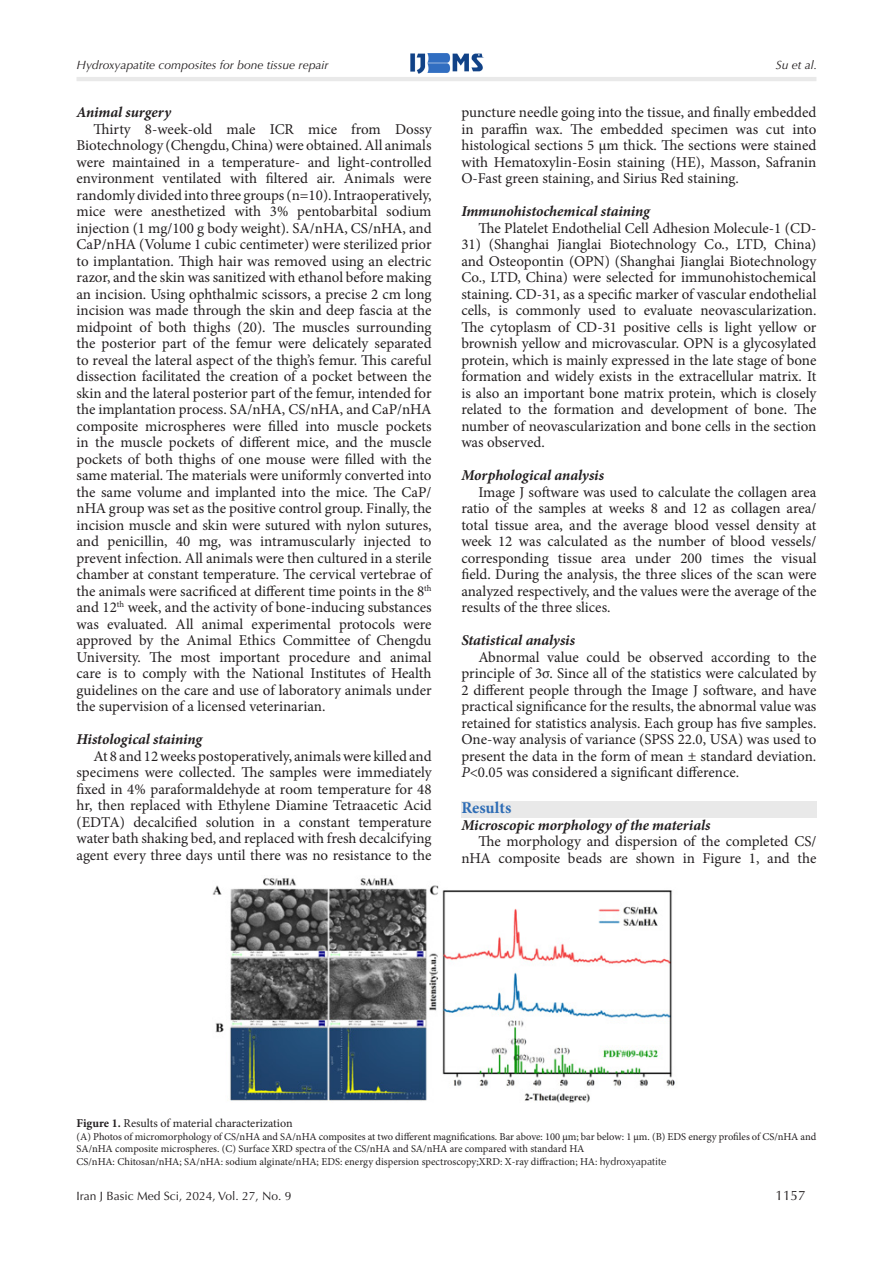
<style>
.page{position:relative;width:893px;height:1263px;background:#fff}
.page>*{position:absolute;margin:0;border:0;box-sizing:border-box;transform-origin:0 0}
.t1{font:700 16.5px "Minion Pro";color:#2d6cb5}
.t2{font:15px/16.5px "Minion Pro";color:#231f20;text-align:justify}
.t3{font:italic 700 15px "Minion Pro";letter-spacing:-.005em;color:#231f20}
.t4{font:13.5px "Optima LT Std";color:#231f20}
.t5{font:italic 12px "Optima LT Std";color:#231f20}
.t6{font:12px "Minion Pro";color:#231f20}
.t7{font:12px "Optima LT Std";color:#231f20}
.t8{font:10.5px/12px "Minion Pro";color:#231f20}
.s1{font-style:italic}
.s2{font-weight:700}
.s3{font-family:"Optima LT Std"}
</style>
<div class="page">
<img style="left:410px;top:53px;width:74px;height:21px">
<hr style="left:77px;top:77px;width:739px;height:4px;background:#e9e9e9">
<div style="left:461px;top:801px;width:355px;height:17px;background:#e9e9e9"></div>
<img style="left:213px;top:878px;width:462px;height:225px">
<p class="t5" style="left:77px;top:58px;width:253px">Hydroxyapatite composites for bone tissue repair</p>
<p class="t5" style="left:776px;top:58px;width:43px">Su et al.</p>
<p class="t3" style="left:77px;top:102px;width:96px">Animal surgery</p>
<p class="t2" style="left:77px;top:121px;width:357px;text-indent:17px">Thirty 8-week-old male ICR mice from Dossy Biotechnology (Chengdu, China) were obtained. All animals were maintained in a temperature- and light-controlled environment ventilated with filtered air. Animals were randomly divided into three groups (n=10). Intraoperatively, mice were anesthetized with 3% pentobarbital sodium injection (1 mg/100 g body weight). SA/nHA, CS/nHA, and CaP/nHA (Volume 1 cubic centimeter) were sterilized prior to implantation. Thigh hair was removed using an electric razor, and the skin was sanitized with ethanol before making an incision. Using ophthalmic scissors, a precise 2 cm long incision was made through the skin and deep fascia at the midpoint of both thighs (20). The muscles surrounding the posterior part of the femur were delicately separated to reveal the lateral aspect of the thigh’s femur. This careful dissection facilitated the creation of a pocket between the skin and the lateral posterior part of the femur, intended for the implantation process. SA/nHA, CS/nHA, and CaP/nHA composite microspheres were filled into muscle pockets in the muscle pockets of different mice, and the muscle pockets of both thighs of one mouse were filled with the same material. The materials were uniformly converted into the same volume and implanted into the mice. The CaP/ nHA group was set as the positive control group. Finally, the incision muscle and skin were sutured with nylon sutures, and penicillin, 40 mg, was intramuscularly injected to prevent infection. All animals were then cultured in a sterile chamber at constant temperature. The cervical vertebrae of the animals were sacrificed at different time points in the 8<sup>th </sup>and 12<sup>th</sup> week, and the activity of bone-inducing substances was evaluated. All animal experimental protocols were approved by the Animal Ethics Committee of Chengdu University. The most important procedure and animal care is to comply with the National Institutes of Health guidelines on the care and use of laboratory animals under the supervision of a licensed veterinarian.</p>
<p class="t3" style="left:77px;top:729px;width:127px">Histological staining</p>
<p class="t2" style="left:77px;top:748px;width:357px;text-indent:17px">At 8 and 12 weeks postoperatively, animals were killed and specimens were collected. The samples were immediately fixed in 4% paraformaldehyde at room temperature for 48 hr, then replaced with Ethylene Diamine Tetraacetic Acid (EDTA) decalcified solution in a constant temperature water bath shaking bed, and replaced with fresh decalcifying agent every three days until there was no resistance to the</p>
<p class="t2" style="left:461px;top:104px;width:357px">puncture needle going into the tissue, and finally embedded in paraffin wax. The embedded specimen was cut into histological sections 5 μm thick. The sections were stained with Hematoxylin-Eosin staining (HE), Masson, Safranin O-Fast green staining, and Sirius Red staining.</p>
<p class="t3" style="left:461px;top:201px;width:190px">Immunohistochemical staining</p>
<p class="t2" style="left:478px;top:220px;width:340px">The Platelet Endothelial Cell Adhesion Molecule-1 (CD-</p>
<p class="t2" style="left:461px;top:236px;width:357px">31) (Shanghai Jianglai Biotechnology Co., LTD, China) and Osteopontin (OPN) (Shanghai Jianglai Biotechnology Co., LTD, China) were selected for immunohistochemical staining. CD-31, as a specific marker of vascular endothelial cells, is commonly used to evaluate neovascularization.<br>The cytoplasm of CD-31 positive cells is light yellow or brownish yellow and microvascular. OPN is a glycosylated protein, which is mainly expressed in the late stage of bone formation and widely exists in the extracellular matrix. It is also an important bone matrix protein, which is closely related to the formation and development of bone. The number of neovascularization and bone cells in the section was observed.</p>
<p class="t3" style="left:461px;top:465px;width:144px">Morphological analysis</p>
<p class="t2" style="left:461px;top:484px;width:357px;text-indent:17px">Image J software was used to calculate the collagen area ratio of the samples at weeks 8 and 12 as collagen area/ total tissue area, and the average blood vessel density at week 12 was calculated as the number of blood vessels/ corresponding tissue area under 200 times the visual field. During the analysis, the three slices of the scan were analyzed respectively, and the values were the average of the results of the three slices.</p>
<p class="t3" style="left:461px;top:630px;width:115px">Statistical analysis</p>
<p class="t2" style="left:461px;top:649px;width:357px;text-indent:17px">Abnormal value could be observed according to the principle of 3σ. Since all of the statistics were calculated by 2 different people through the Image J software, and have practical significance for the results, the abnormal value was retained for statistics analysis. Each group has five samples.<br>One-way analysis of variance (SPSS 22.0, USA) was used to present the data in the form of mean ± standard deviation.<br><span class="s1">P</span>&lt;0.05 was considered a significant difference.</p>
<p class="t1" style="left:461px;top:796px;width:51px">Results</p>
<p class="t3" style="left:461px;top:814px;width:251px">Microscopic morphology of the materials</p>
<p class="t2" style="left:461px;top:833px;width:357px;text-align:right">The morphology and dispersion of the completed CS/ nHA composite beads are shown in Figure 1, and the</p>
<p class="t6" style="left:77px;top:1115px;width:218px"><span class="s2">Figure 1.</span> Results of material characterization</p>
<p class="t8" style="left:77px;top:1130px;width:741px">(A) Photos of micromorphology of CS/nHA and SA/nHA composites at two different magnifications. Bar above: 100 µm; bar below: 1 µm. (B) EDS energy profiles of CS/nHA and<br>SA/nHA composite microspheres. (C) Surface XRD spectra of the CS/nHA and SA/nHA are compared with standard HA</p>
<p class="t8" style="left:77px;top:1156px;width:591px">CS/nHA: Chitosan/nHA; SA/nHA: sodium alginate/nHA; EDS: energy dispersion spectroscopy;XRD: X-ray diffraction; HA: <span class="s3">hydroxyapatite</span></p>
<p class="t7" style="left:77px;top:1188px;width:216px">Iran J Basic Med Sci, 2024, Vol. 27, No. 9</p>
<p class="t4" style="left:776px;top:1187px;width:32px">1157</p>
</div>
